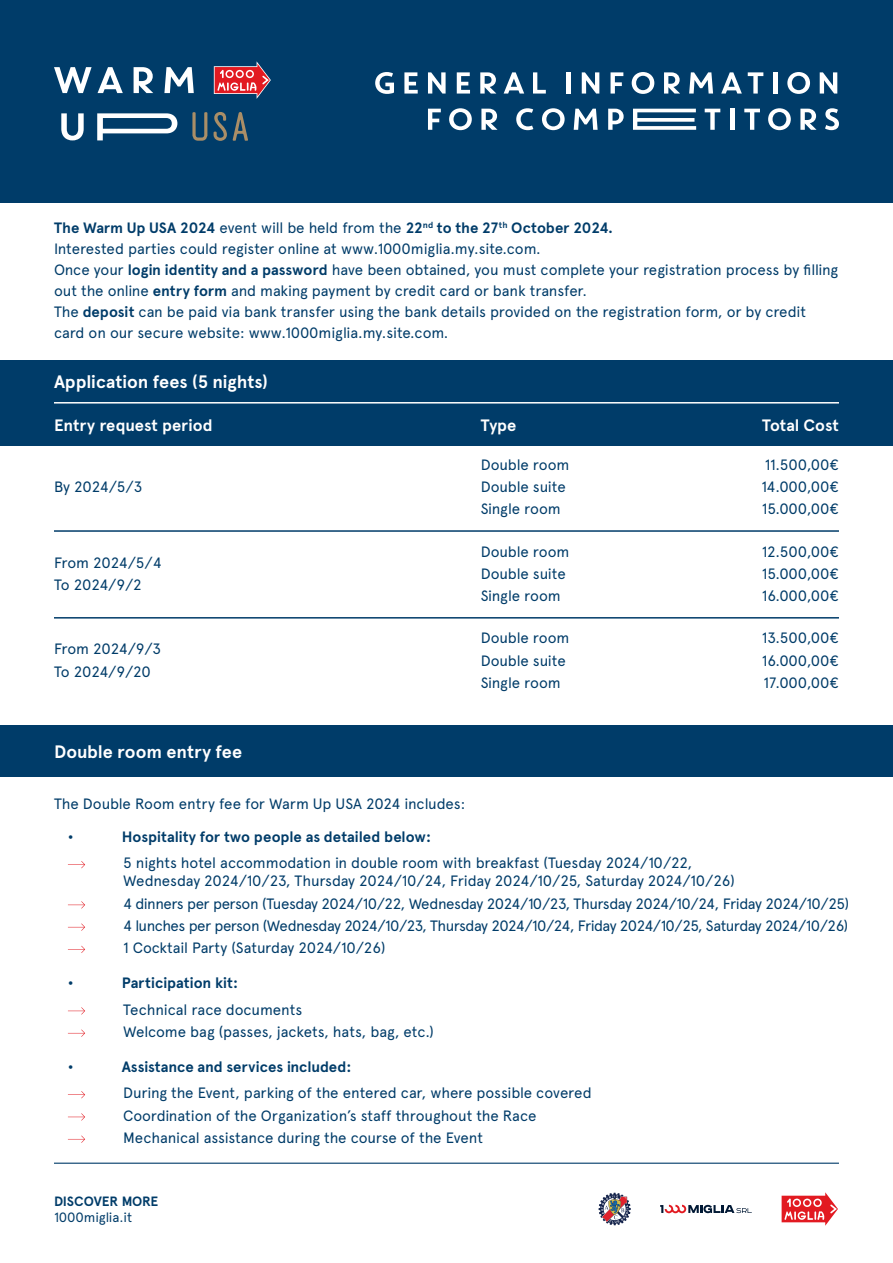
<style>
.page{position:relative;width:893px;height:1263px;background:#fff}
.page>*{position:absolute;margin:0;border:0;box-sizing:border-box;transform-origin:0 0}
.t1{font:700 18px "Apercu Pro";color:#fff}
.t2{font:700 16.5px "Apercu Pro";color:#fff}
.t3{font:15px/21px "Apercu Pro";letter-spacing:-.01em;color:#003c69}
.t4{font:700 15px "Apercu Pro";letter-spacing:-.005em;color:#003c69}
.t5{font:15px "Apercu Pro";letter-spacing:-.04em;color:#003c69}
.t6{font:15px "Apercu Pro";letter-spacing:-.035em;color:#003c69}
.t7{font:13.5px "Apercu Pro";letter-spacing:-.005em;color:#003c69}
.t8{font:700 13.5px "Apercu Pro";letter-spacing:-.015em;color:#003c69}
.s1{font-weight:400}
.s2{font-weight:700}
</style>
<div class="page">
<hr style="left:54px;top:1162px;width:785px;height:2px;background:#003c69">
<svg style="left:781px;top:1192px;width:57px;height:34px"></svg>
<svg style="left:598px;top:1192px;width:33px;height:34px"></svg>
<svg style="left:660px;top:1205px;width:92px;height:8px"></svg>
<div style="left:0;top:0;width:893px;height:202px;background:#003c69"></div>
<svg style="left:192px;top:112px;width:15px;height:29px"></svg>
<svg style="left:214px;top:112px;width:13px;height:29px"></svg>
<svg style="left:233px;top:112px;width:15px;height:29px"></svg>
<svg style="left:214px;top:61px;width:57px;height:38px"></svg>
<svg style="left:54px;top:67px;width:38px;height:26px"></svg>
<svg style="left:98px;top:67px;width:25px;height:26px"></svg>
<svg style="left:134px;top:67px;width:19px;height:26px"></svg>
<svg style="left:164px;top:67px;width:30px;height:26px"></svg>
<svg style="left:61px;top:113px;width:23px;height:27px"></svg>
<svg style="left:97px;top:113px;width:80px;height:27px"></svg>
<svg style="left:375px;top:72px;width:19px;height:22px"></svg>
<svg style="left:404px;top:72px;width:14px;height:22px"></svg>
<svg style="left:428px;top:72px;width:18px;height:22px"></svg>
<svg style="left:457px;top:72px;width:13px;height:22px"></svg>
<svg style="left:480px;top:72px;width:16px;height:22px"></svg>
<svg style="left:504px;top:72px;width:20px;height:22px"></svg>
<svg style="left:533px;top:72px;width:13px;height:22px"></svg>
<hr style="left:566px;top:72px;width:4px;height:22px;background:#fff">
<svg style="left:582px;top:72px;width:17px;height:22px"></svg>
<svg style="left:610px;top:72px;width:13px;height:22px"></svg>
<svg style="left:632px;top:72px;width:22px;height:22px"></svg>
<svg style="left:664px;top:72px;width:16px;height:22px"></svg>
<svg style="left:689px;top:72px;width:24px;height:22px"></svg>
<svg style="left:721px;top:72px;width:21px;height:22px"></svg>
<svg style="left:748px;top:72px;width:15px;height:22px"></svg>
<hr style="left:773px;top:72px;width:4px;height:22px;background:#fff">
<svg style="left:787px;top:72px;width:23px;height:22px"></svg>
<svg style="left:820px;top:72px;width:17px;height:22px"></svg>
<svg style="left:428px;top:109px;width:13px;height:21px"></svg>
<svg style="left:449px;top:108px;width:23px;height:22px"></svg>
<svg style="left:481px;top:109px;width:16px;height:21px"></svg>
<svg style="left:516px;top:108px;width:17px;height:22px"></svg>
<svg style="left:542px;top:108px;width:23px;height:22px"></svg>
<svg style="left:574px;top:109px;width:24px;height:21px"></svg>
<svg style="left:608px;top:109px;width:16px;height:21px"></svg>
<svg style="left:705px;top:109px;width:15px;height:21px"></svg>
<hr style="left:730px;top:109px;width:4px;height:21px;background:#fff">
<svg style="left:744px;top:109px;width:16px;height:21px"></svg>
<svg style="left:768px;top:108px;width:23px;height:22px"></svg>
<svg style="left:800px;top:109px;width:16px;height:21px"></svg>
<svg style="left:825px;top:108px;width:14px;height:22px"></svg>
<svg style="left:633px;top:109px;width:63px;height:21px"></svg>
<svg style="left:68px;top:861px;width:17px;height:7px"></svg>
<svg style="left:68px;top:901px;width:17px;height:7px"></svg>
<svg style="left:68px;top:923px;width:17px;height:8px"></svg>
<svg style="left:68px;top:946px;width:17px;height:7px"></svg>
<svg style="left:68px;top:1007px;width:17px;height:7px"></svg>
<svg style="left:68px;top:1029px;width:17px;height:8px"></svg>
<svg style="left:68px;top:1091px;width:17px;height:7px"></svg>
<svg style="left:68px;top:1113px;width:17px;height:7px"></svg>
<svg style="left:68px;top:1135px;width:17px;height:8px"></svg>
<div style="left:0;top:726px;width:893px;height:51px;background:#003c69"></div>
<div style="left:0;top:360px;width:893px;height:85px;background:#003c69"></div>
<hr style="left:54px;top:402px;width:785px;height:1px;background:#fff">
<hr style="left:54px;top:530px;width:785px;height:2px;background:#003c69">
<hr style="left:54px;top:617px;width:785px;height:1px;background:#003c69">
<p class="t4" style="left:54px;top:216px;width:560px">The Warm Up USA 2024 <span class="s1">event will be held from the</span> 22<sup>nd</sup> to the 27<sup>th</sup> October 2024.</p>
<p class="t3" style="left:54px;top:237px;width:488px">Interested parties could register online at www.1000miglia.my.site.com.</p>
<p class="t3" style="left:54px;top:258px;width:786px">Once your <span class="s2">login identity and a password</span> have been obtained, you must complete your registration process by filling out the online <span class="s2">entry form</span> and making payment by credit card or bank transfer.</p>
<p class="t3" style="left:54px;top:300px;width:754px">The <span class="s2">deposit</span> can be paid via bank transfer using the bank details provided on the registration form, or by credit card on our secure website: www.1000miglia.my.site.com.</p>
<p class="t1" style="left:54px;top:368px;width:216px">Application fees (5 nights)</p>
<p class="t2" style="left:54px;top:412px;width:160px">Entry request period</p>
<p class="t2" style="left:481px;top:412px;width:37px">Type</p>
<p class="t3" style="left:54px;top:475px;width:90px">By 2024/5/3</p>
<p class="t3" style="left:54px;top:551px;width:109px">From 2024/5/4</p>
<p class="t3" style="left:54px;top:573px;width:89px">To 2024/9/2</p>
<p class="t3" style="left:54px;top:638px;width:109px">From 2024/9/3</p>
<p class="t3" style="left:54px;top:660px;width:98px">To 2024/9/20</p>
<p class="t3" style="left:481px;top:453px;width:90px">Double room</p>
<p class="t3" style="left:481px;top:475px;width:87px">Double suite</p>
<p class="t3" style="left:481px;top:497px;width:81px">Single room</p>
<p class="t3" style="left:481px;top:540px;width:90px">Double room</p>
<p class="t3" style="left:481px;top:562px;width:87px">Double suite</p>
<p class="t3" style="left:481px;top:584px;width:81px">Single room</p>
<p class="t3" style="left:481px;top:626px;width:90px">Double room</p>
<p class="t3" style="left:481px;top:649px;width:87px">Double suite</p>
<p class="t3" style="left:481px;top:671px;width:81px">Single room</p>
<p class="t1" style="left:54px;top:738px;width:190px">Double room entry fee</p>
<p class="t3" style="left:54px;top:792px;width:413px">The Double Room entry fee for Warm Up USA 2024 includes:</p>
<p class="t2" style="left:762px;top:412px;width:78px">Total Cost</p>
<p class="t3" style="left:765px;top:453px;width:76px">11.500,00€</p>
<p class="t3" style="left:761px;top:475px;width:79px">14.000,00€</p>
<p class="t3" style="left:762px;top:497px;width:79px">15.000,00€</p>
<p class="t3" style="left:762px;top:540px;width:79px">12.500,00€</p>
<p class="t3" style="left:762px;top:562px;width:79px">15.000,00€</p>
<p class="t3" style="left:762px;top:584px;width:79px">16.000,00€</p>
<p class="t3" style="left:762px;top:626px;width:79px">13.500,00€</p>
<p class="t3" style="left:762px;top:649px;width:79px">16.000,00€</p>
<p class="t3" style="left:763px;top:671px;width:77px">17.000,00€</p>
<p class="t4" style="left:68px;top:825px;width:7px">•</p>
<p class="t4" style="left:122px;top:825px;width:311px">Hospitality for two people as detailed below:</p>
<p class="t3" style="left:123px;top:853px;width:613px;line-height:18px">5 nights hotel accommodation in double room with breakfast (Tuesday 2024/10/22,<br>Wednesday 2024/10/23, Thursday 2024/10/24, Friday 2024/10/25, Saturday 2024/10/26)</p>
<p class="t6" style="left:123px;top:892px;width:727px">4 dinners per person (Tuesday 2024/10/22, Wednesday 2024/10/23, Thursday 2024/10/24, Friday 2024/10/25)</p>
<p class="t5" style="left:123px;top:914px;width:727px">4 lunches per person (Wednesday 2024/10/23, Thursday 2024/10/24, Friday 2024/10/25, Saturday 2024/10/26)</p>
<p class="t3" style="left:123px;top:936px;width:264px">1 Cocktail Party (Saturday 2024/10/26)</p>
<p class="t4" style="left:68px;top:971px;width:7px">•</p>
<p class="t4" style="left:122px;top:971px;width:118px">Participation kit:</p>
<p class="t3" style="left:123px;top:998px;width:181px">Technical race documents</p>
<p class="t3" style="left:123px;top:1020px;width:312px">Welcome bag (passes, jackets, hats, bag, etc.)</p>
<p class="t4" style="left:68px;top:1055px;width:7px">•</p>
<p class="t4" style="left:122px;top:1055px;width:231px">Assistance and services included:</p>
<p class="t3" style="left:123px;top:1081px;width:470px">During the Event, parking of the entered car, where possible covered</p>
<p class="t3" style="left:123px;top:1104px;width:415px">Coordination of the Organization’s staff throughout the Race</p>
<p class="t3" style="left:123px;top:1126px;width:362px">Mechanical assistance during the course of the Event</p>
<p class="t8" style="left:54px;top:1191px;width:106px">DISCOVER MORE</p>
<p class="t7" style="left:54px;top:1207px;width:80px">1000miglia.it</p>
</div>
